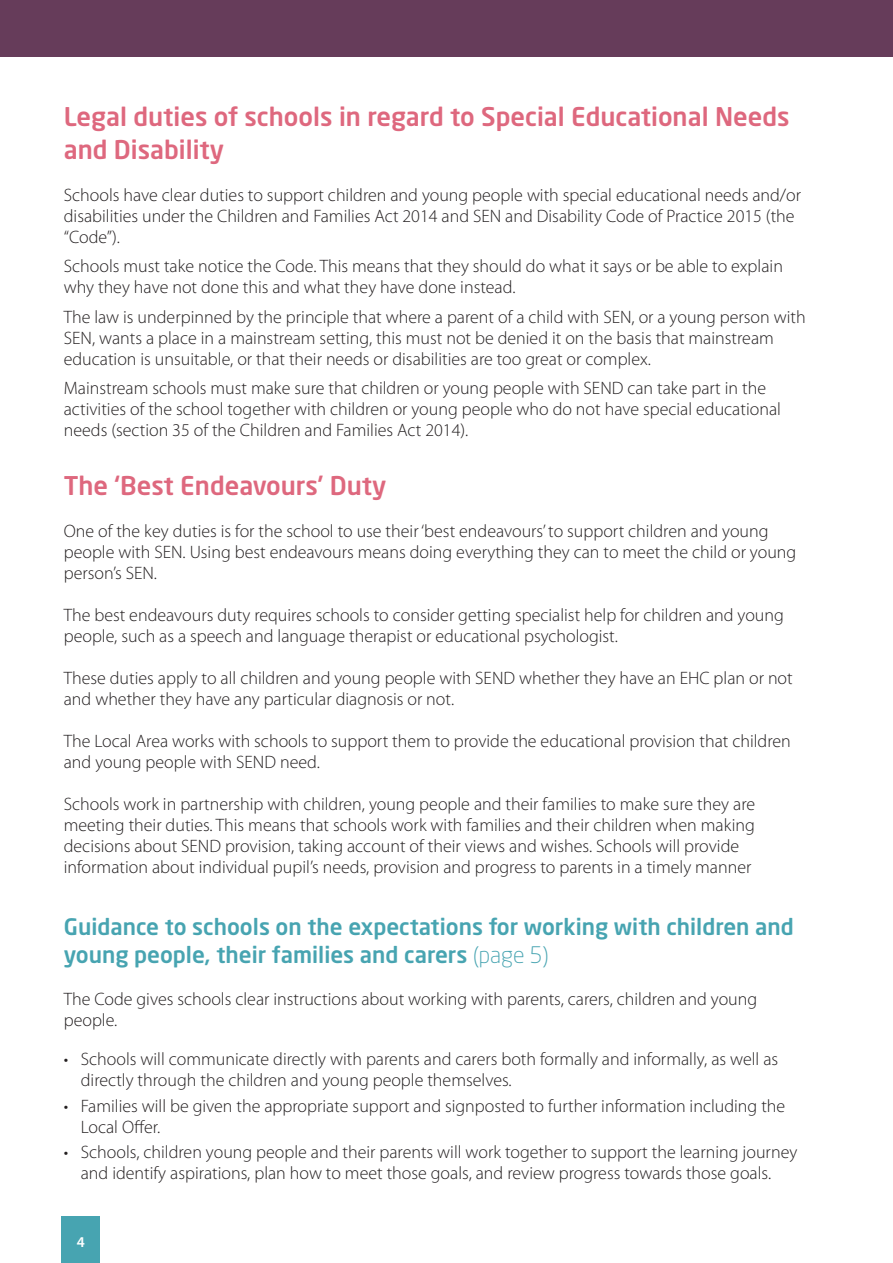
<style>
.page{position:relative;width:893px;height:1263px;background:#fff}
.page>*{position:absolute;margin:0;border:0;box-sizing:border-box;transform-origin:0 0}
.t1{font:500 25.5px/33px "Neo Sans Std";color:#de687e}
.t2{font:500 22.5px/28.5px "Neo Sans Std";color:#47a4b1}
.t3{font:300 18px/21px "Myriad Pro";color:#231f20}
.t4{font:600 15px "Myriad Pro";color:#fff}
.s1{font-weight:300}
</style>
<div class="page">
<div style="left:0;top:0;width:893px;height:57px;background:#663c5a"></div>
<div style="left:62px;top:1216px;width:38px;height:47px;background:#47a4b1"></div>
<p class="t1" style="left:64px;top:99px;width:727px">Legal duties of schools in regard to Special Educational Needs and Disability</p>
<p class="t3" style="left:64px;top:184px;width:739px">Schools have clear duties to support children and young people with special educational needs and/or disabilities under the Children and Families Act 2014 and SEN and Disability Code of Practice 2015 (the “Code”).</p>
<p class="t3" style="left:64px;top:256px;width:721px">Schools must take notice the Code. This means that they should do what it says or be able to explain why they have not done this and what they have done instead.</p>
<p class="t3" style="left:64px;top:306px;width:743px">The law is underpinned by the principle that where a parent of a child with SEN, or a young person with<br>SEN, wants a place in a mainstream setting, this must not be denied it on the basis that mainstream education is unsuitable, or that their needs or disabilities are too great or complex.</p>
<p class="t3" style="left:64px;top:378px;width:719px">Mainstream schools must make sure that children or young people with SEND can take part in the activities of the school together with children or young people who do not have special educational needs (section 35 of the Children and Families Act 2014).</p>
<p class="t1" style="left:64px;top:468px;width:324px">The ‘Best Endeavours’ Duty</p>
<p class="t3" style="left:64px;top:520px;width:734px">One of the key duties is for the school to use their ‘best endeavours’ to support children and young people with SEN. Using best endeavours means doing everything they can to meet the child or young person’s SEN.</p>
<p class="t3" style="left:64px;top:604px;width:722px">The best endeavours duty requires schools to consider getting specialist help for children and young people, such as a speech and language therapist or educational psychologist.</p>
<p class="t3" style="left:64px;top:667px;width:730px">These duties apply to all children and young people with SEND whether they have an EHC plan or not and whether they have any particular diagnosis or not.</p>
<p class="t3" style="left:64px;top:730px;width:729px">The Local Area works with schools to support them to provide the educational provision that children and young people with SEND need.</p>
<p class="t3" style="left:64px;top:793px;width:693px">Schools work in partnership with children, young people and their families to make sure they are meeting their duties. This means that schools work with families and their children when making decisions about SEND provision, taking account of their views and wishes. Schools will provide information about individual pupil’s needs, provision and progress to parents in a timely manner</p>
<p class="t2" style="left:64px;top:912px;width:732px">Guidance to schools on the expectations for working with children and young people, their families and carers <span class="s1">(page 5)</span></p>
<p class="t3" style="left:64px;top:989px;width:695px">The Code gives schools clear instructions about working with parents, carers, children and young people.</p>
<p class="t3" style="left:81px;top:1048px;width:699px;text-indent:-17px">• Schools will communicate directly with parents and carers both formally and informally, as well as directly through the children and young people themselves.</p>
<p class="t3" style="left:81px;top:1095px;width:706px;text-indent:-17px">• Families will be given the appropriate support and signposted to further information including the<br>Local Offer.</p>
<p class="t3" style="left:64px;top:1141px;width:735px;text-align:center">• Schools, children young people and their parents will work together to support the learning journey and identify aspirations, plan how to meet those goals, and review progress towards those goals.</p>
<p class="t4" style="left:77px;top:1232px;width:10px">4</p>
</div>
